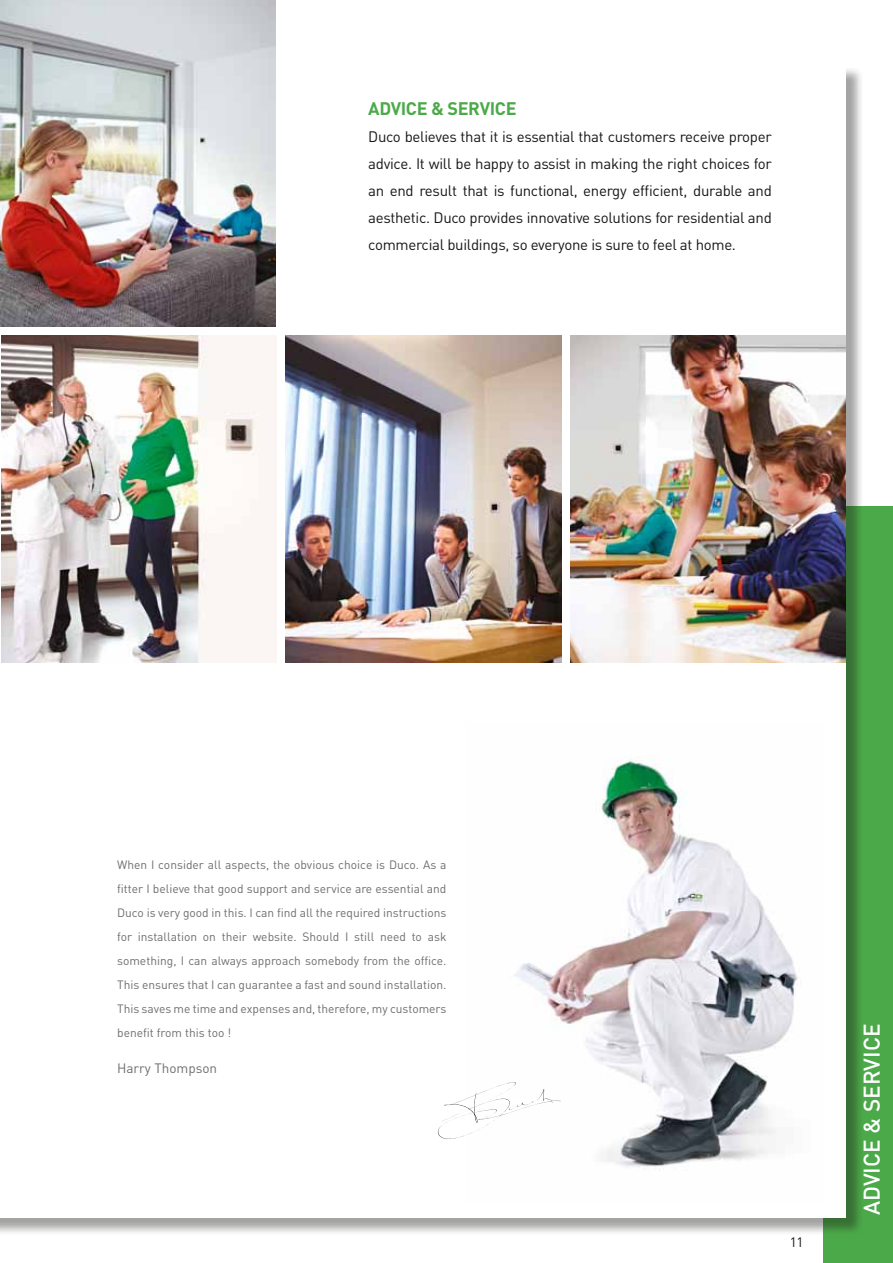
<style>
.page{position:relative;width:893px;height:1263px;background:#fff}
.page>*{position:absolute;margin:0;border:0;box-sizing:border-box;transform-origin:0 0}
.t1{font:500 22.5px "DIN";color:#fff}
.t2{font:700 18px "DIN";letter-spacing:-.02em;color:#4ca949}
.t3{font:15px/27px "DIN";letter-spacing:-.02em;color:#181716;text-align:justify}
.t4{font:13.5px "DIN";color:#6e6e6e}
.t5{font:13.5px "DIN";color:#181716}
.t6{font:12px/24px "DIN";color:#6e6e6e;text-align:justify}
</style>
<div class="page">
<div style="left:823px;top:507px;width:70px;height:756px;background:#4ca949"></div>
<div style="left:0;top:66px;width:864px;height:1170px;background:#181716;opacity:.4"></div>
<div style="left:0;top:64px;width:845px;height:1153px;background:#fff"></div>
<img style="left:286px;top:336px;width:275px;height:327px">
<img style="left:0;top:0;width:275px;height:327px">
<img style="left:1px;top:336px;width:276px;height:327px">
<img style="left:570px;top:336px;width:275px;height:327px">
<img style="left:515px;top:757px;width:283px;height:413px">
<svg style="left:438px;top:1082px;width:123px;height:57px"></svg>
<h2 class="t2" style="left:368px;top:97px;width:150px">ADVICE &amp; SERVICE</h2>
<p class="t3" style="left:368px;top:123px;width:405px">Duco believes that it is essential that customers receive proper advice. It will be happy to assist in making the right choices for an end result that is functional, energy efficient, durable and aesthetic. Duco provides innovative solutions for residential and commercial buildings, so everyone is sure to feel at home.</p>
<p class="t6" style="left:117px;top:852px;width:331px">When I consider all aspects, the obvious choice is Duco. As a fitter I believe that good support and service are essential and Duco is very good in this. I can find all the required instructions for installation on their website. Should I still need to ask something, I can always approach somebody from the office.<br>This ensures that I can guarantee a fast and sound installation.<br>This saves me time and expenses and, therefore, my customers benefit from this too !</p>
<p class="t4" style="left:117px;top:1059px;width:102px">Harry Thompson</p>
<p class="t5" style="left:790px;top:1234px;width:15px">11</p>
<h1 class="t1" style="left:857px;top:1215px;width:190px;rotate:-90deg">ADVICE &amp; SERVICE</h1>
</div>
